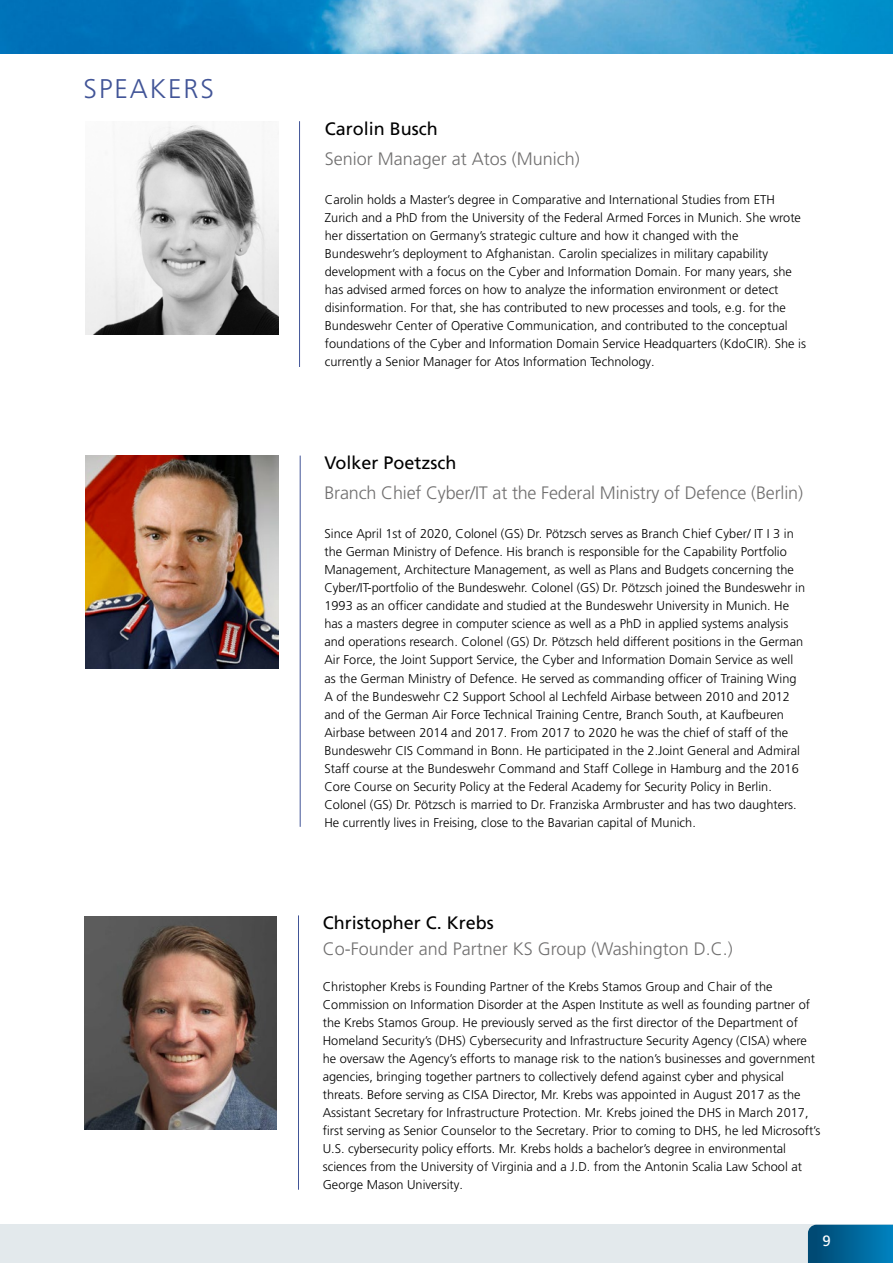
<style>
.page{position:relative;width:893px;height:1263px;background:#fff}
.page>*{position:absolute;margin:0;border:0;box-sizing:border-box;transform-origin:0 0}
.t1{font:300 27px "Frutiger LT Pro";letter-spacing:.07em;color:#415497}
.t2{font:300 18px "Frutiger LT Pro";color:#706f6f}
.t3{font:18px "Frutiger LT Pro";color:#000}
.t4{font:15px "Frutiger LT Pro";color:#fff}
.t5{font:300 12.75px/18px "Frutiger LT Pro";color:#000}
</style>
<div class="page">
<div style="left:0;top:1225px;width:893px;height:38px;background:#e3e9ec"></div>
<svg style="left:808px;top:1225px;width:85px;height:38px;background:#006497"></svg>
<img style="left:0;top:0;width:893px;height:53px">
<hr style="left:299px;top:121px;width:1px;height:246px;background:#415497">
<img style="left:85px;top:123px;width:193px;height:211px">
<hr style="left:300px;top:456px;width:1px;height:371px;background:#415497">
<img style="left:85px;top:456px;width:193px;height:212px">
<hr style="left:298px;top:915px;width:1px;height:275px;background:#415497">
<img style="left:85px;top:916px;width:191px;height:213px">
<h1 class="t1" style="left:84px;top:73px;width:132px">SPEAKERS</h1>
<h2 class="t3" style="left:325px;top:118px;width:115px">Carolin Busch</h2>
<h2 class="t2" style="left:325px;top:148px;width:257px">Senior Manager at Atos (Munich)</h2>
<p class="t5" style="left:325px;top:191px;width:483px">Carolin holds a Master’s degree in Comparative and International Studies from ETH Zurich and a PhD from the University of the Federal Armed Forces in Munich. She wrote her dissertation on Germany’s strategic culture and how it changed with the Bundeswehr’s deployment to Afghanistan. Carolin specializes in military capability development with a focus on the Cyber and Information Domain. For many years, she has advised armed forces on how to analyze the information environment or detect disinformation. For that, she has contributed to new processes and tools, e.g. for the Bundeswehr Center of Operative Communication, and contributed to the conceptual foundations of the Cyber and Information Domain Service Headquarters (KdoCIR). She is currently a Senior Manager for Atos Information Technology.</p>
<h2 class="t3" style="left:324px;top:452px;width:134px">Volker Poetzsch</h2>
<h2 class="t2" style="left:324px;top:482px;width:480px">Branch Chief Cyber/IT at the Federal Ministry of Defence (Berlin)</h2>
<p class="t5" style="left:324px;top:525px;width:482px">Since April 1st of 2020, Colonel (GS) Dr. Pötzsch serves as Branch Chief Cyber/ IT I 3 in the German Ministry of Defence. His branch is responsible for the Capability Portfolio Management, Architecture Management, as well as Plans and Budgets concerning the Cyber/IT-portfolio of the Bundeswehr. Colonel (GS) Dr. Pötzsch joined the Bundeswehr in 1993 as an officer candidate and studied at the Bundeswehr University in Munich. He has a masters degree in computer science as well as a PhD in applied systems analysis and operations research. Colonel (GS) Dr. Pötzsch held different positions in the German Air Force, the Joint Support Service, the Cyber and Information Domain Service as well as the German Ministry of Defence. He served as commanding officer of Training Wing A of the Bundeswehr C2 Support School al Lechfeld Airbase between 2010 and 2012 and of the German Air Force Technical Training Centre, Branch South, at Kaufbeuren Airbase between 2014 and 2017. From 2017 to 2020 he was the chief of staff of the Bundeswehr CIS Command in Bonn. He participated in the 2.Joint General and Admiral Staff course at the Bundeswehr Command and Staff College in Hamburg and the 2016<br>Core Course on Security Policy at the Federal Academy for Security Policy in Berlin.<br>Colonel (GS) Dr. Pötzsch is married to Dr. Franziska Armbruster and has two daughters.<br>He currently lives in Freising, close to the Bavarian capital of Munich.</p>
<h2 class="t3" style="left:323px;top:912px;width:173px">Christopher C. Krebs</h2>
<h2 class="t2" style="left:323px;top:938px;width:412px">Co-Founder and Partner KS Group (Washington D.C.)</h2>
<p class="t5" style="left:323px;top:977px;width:499px">Christopher Krebs is Founding Partner of the Krebs Stamos Group and Chair of the Commission on Information Disorder at the Aspen Institute as well as founding partner of the Krebs Stamos Group. He previously served as the first director of the Department of Homeland Security’s (DHS) Cybersecurity and Infrastructure Security Agency (CISA) where he oversaw the Agency’s efforts to manage risk to the nation’s businesses and government agencies, bringing together partners to collectively defend against cyber and physical threats. Before serving as CISA Director, Mr. Krebs was appointed in August 2017 as the Assistant Secretary for Infrastructure Protection. Mr. Krebs joined the DHS in March 2017, first serving as Senior Counselor to the Secretary. Prior to coming to DHS, he led Microsoft’s U.S. cybersecurity policy efforts. Mr. Krebs holds a bachelor’s degree in environmental sciences from the University of Virginia and a J.D. from the Antonin Scalia Law School at George Mason University.</p>
<p class="t4" style="left:822px;top:1231px;width:10px">9</p>
</div>
